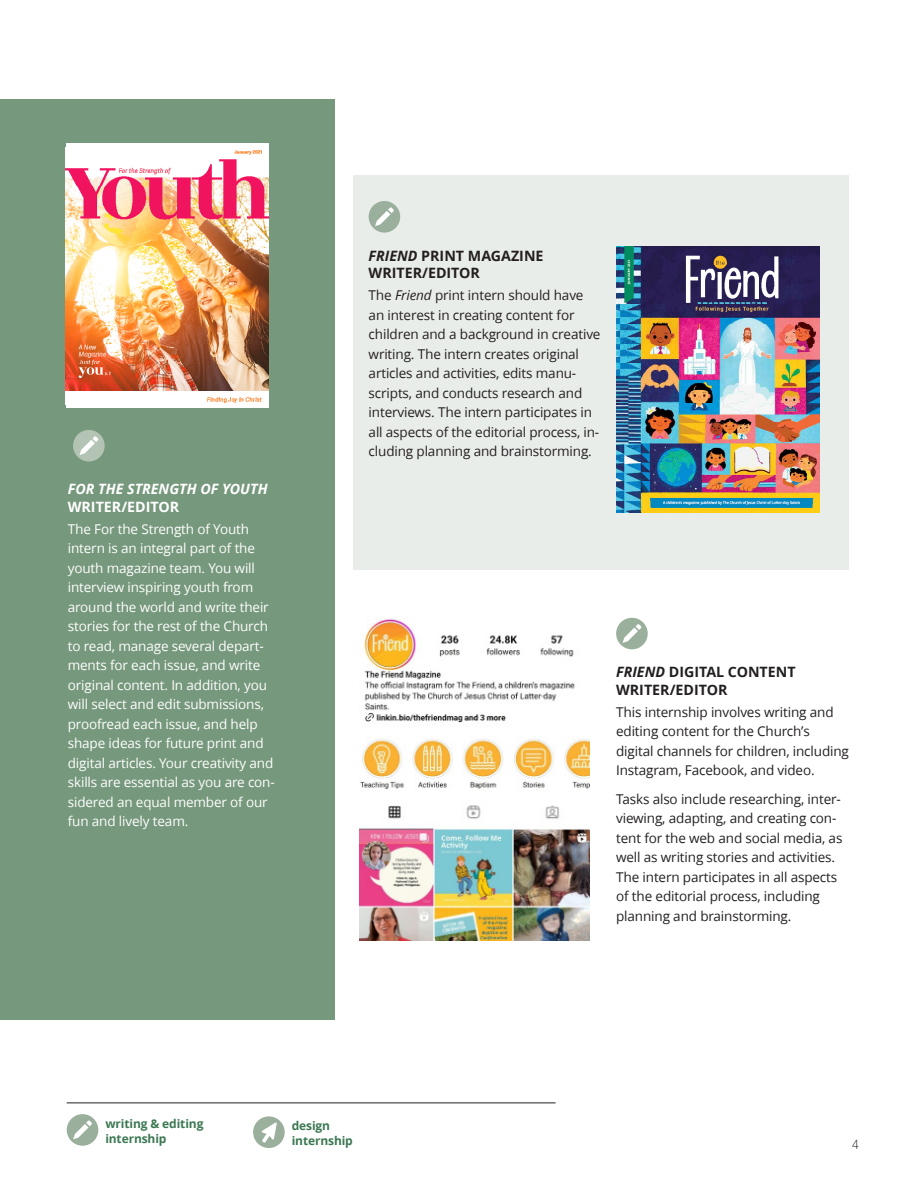
<style>
.page{position:relative;width:918px;height:1188px;background:#fff}
.page>*{position:absolute;margin:0;border:0;box-sizing:border-box;transform-origin:0 0}
.t1{font:700 14.25px/17.9px "Zoramlds Lat";color:#231f20}
.t2{font:italic 700 14.25px/17.9px "Zoramlds Lat";color:#fff}
.body{font:13.5px/19.5px "Zoramlds Lat";letter-spacing:-.01em;color:#231f20}
.body-2{font:13.5px/19.5px "Zoramlds Lat";letter-spacing:-.01em;color:#fff}
.t3{font:300 12.75px "Zoram Condlds Lat";color:#231f20}
.body-3{font:700 12px/15px "Zoramlds Lat";letter-spacing:-.01em;color:#3c7853}
.s1{font-style:normal}
.s2{font-style:italic}
</style>
<div class="page">
<hr style="left:67px;top:1103px;width:489px;height:1px;background:#231f20">
<div style="left:67px;top:1114px;width:31px;height:32px;background:#9ab09d;border-radius:50%"></div>
<svg style="left:73px;top:1120px;width:19px;height:19px"></svg>
<div style="left:253px;top:1116px;width:32px;height:32px;background:#9ab09d;border-radius:50%"></div>
<svg style="left:262px;top:1122px;width:15px;height:21px"></svg>
<div style="left:0;top:100px;width:334px;height:920px;background:#76987c"></div>
<div style="left:73px;top:430px;width:32px;height:31px;background:#b3c3b4;border-radius:50%"></div>
<svg style="left:79px;top:436px;width:19px;height:19px"></svg>
<div style="left:354px;top:175px;width:495px;height:395px;background:#e9ede9"></div>
<div style="left:369px;top:201px;width:31px;height:32px;background:#9ab09d;border-radius:50%"></div>
<svg style="left:375px;top:207px;width:19px;height:19px"></svg>
<img style="left:617px;top:247px;width:202px;height:266px">
<div style="left:616px;top:618px;width:32px;height:31px;background:#9ab09d;border-radius:50%"></div>
<svg style="left:623px;top:624px;width:18px;height:19px"></svg>
<img style="left:360px;top:619px;width:230px;height:322px">
<div style="left:66px;top:144px;width:203px;height:264px;background:#fff"></div>
<img style="left:66px;top:150px;width:203px;height:253px">
<p class="t2" style="left:68px;top:481px;width:201px">FOR THE STRENGTH OF YOUTH<br><span class="s1">WRITER/EDITOR</span></p>
<p class="body-2" style="left:68px;top:519px;width:208px">The For the Strength of Youth intern is an integral part of the youth magazine team. You will interview inspiring youth from around the world and write their stories for the rest of the Church to read, manage several depart&shy;ments for each issue, and write original content. In addition, you will select and edit submissions, proofread each issue, and help shape ideas for future print and digital articles. Your creativity and skills are essential as you are con&shy;sidered an equal member of our fun and lively team.</p>
<p class="t1" style="left:369px;top:247px;width:176px"><span class="s2">FRIEND</span> PRINT MAGAZINE<br>WRITER/EDITOR</p>
<p class="body" style="left:369px;top:285px;width:233px">The <span class="s2">Friend</span> print intern should have an interest in creating content for children and a background in creative writing. The intern creates original articles and activities, edits manu&shy;scripts, and conducts research and interviews. The intern participates in all aspects of the editorial process, in&shy;cluding planning and brainstorming.</p>
<p class="t1" style="left:616px;top:663px;width:181px"><span class="s2">FRIEND</span> DIGITAL CONTENT<br>WRITER/EDITOR</p>
<p class="body" style="left:616px;top:702px;width:234px">This internship involves writing and editing content for the Church’s digital channels for children, including Instagram, Facebook, and video.</p>
<p class="body" style="left:616px;top:789px;width:228px">Tasks also include researching, inter&shy;viewing, adapting, and creating con&shy;tent for the web and social media, as well as writing stories and activities.<br>The intern participates in all aspects of the editorial process, including planning and brainstorming.</p>
<p class="body-3" style="left:105px;top:1116px;width:100px">writing &amp; editing internship</p>
<p class="body-3" style="left:292px;top:1118px;width:63px">design internship</p>
<p class="t3" style="left:852px;top:1135px;width:8px">4</p>
</div>
